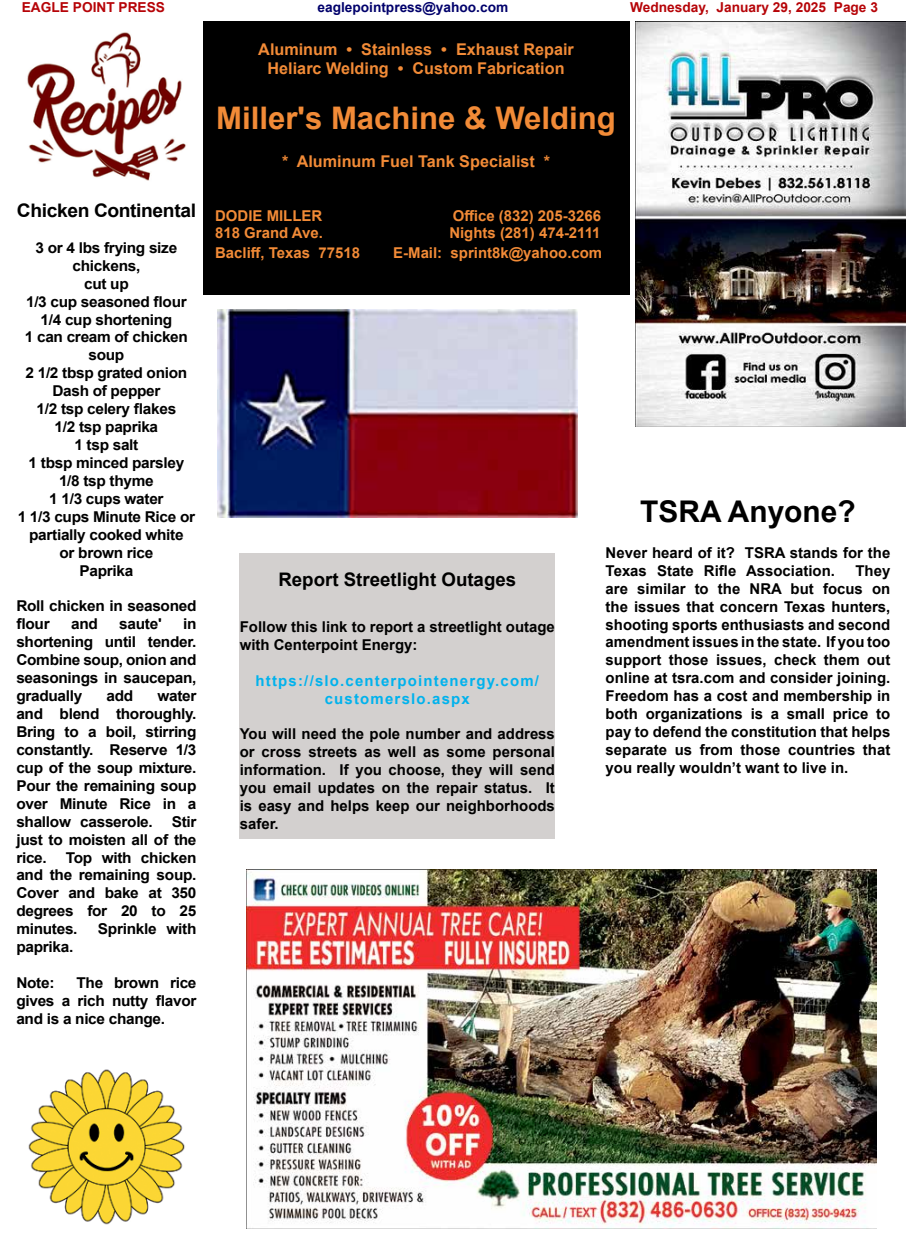
<style>
.page{position:relative;width:923px;height:1260px;background:#fff}
.page>*{position:absolute;margin:0;border:0;box-sizing:border-box;transform-origin:0 0}
.t1{font:700 31.12px "Arial";color:#f28b37}
.t2{font:700 29.88px "Arial";color:#000}
.t3{font:700 18.62px "Arial";color:#000}
.t4{font:700 18.62px "Arial";letter-spacing:-.02em;color:#000}
.t5{font:700 16.25px/19.4px "Arial";color:#f28b37;text-align:center}
.t6{font:700 15px/17.9px "Arial";letter-spacing:-.02em;color:#000;text-align:justify}
.t7{font:700 15px/17.9px "Arial";color:#000}
.t8{font:700 15px "Arial";color:#f28b37}
.t9{font:700 15px/17.9px "Arial";letter-spacing:.08em;color:#00b2ed;text-align:center}
.t10{font:700 13.75px "Arial";color:#b60408}
.t11{font:700 13.75px "Arial";color:#00006b}
</style>
<div class="page">
<img style="left:27px;top:32px;width:159px;height:149px">
<div style="left:240px;top:553px;width:315px;height:286px;background:#d3d0cf"></div>
<img style="left:635px;top:22px;width:270px;height:405px">
<div style="left:203px;top:22px;width:426px;height:273px;background:#000"></div>
<img style="left:217px;top:310px;width:360px;height:207px">
<img style="left:28px;top:1069px;width:157px;height:156px">
<img style="left:246px;top:870px;width:630px;height:358px">
<p class="t10" style="left:22px;top:-3px;width:145px">EAGLE POINT PRESS</p>
<p class="t11" style="left:317px;top:-3px;width:192px">eaglepointpress@yahoo.com</p>
<p class="t10" style="left:630px;top:-3px;width:249px">Wednesday, January 29, 2025 Page 3</p>
<p class="t4" style="left:17px;top:197px;width:181px">Chicken Continental</p>
<p class="t6" style="left:18px;top:239px;width:179px;text-align:center">3 or 4 lbs frying size chickens,<br>cut up<br>1/3 cup seasoned flour<br>1/4 cup shortening<br>1 can cream of chicken soup<br>2 1/2 tbsp grated onion<br>Dash of pepper<br>1/2 tsp celery flakes<br>1/2 tsp paprika<br>1 tsp salt<br>1 tbsp minced parsley<br>1/8 tsp thyme<br>1 1/3 cups water<br>1 1/3 cups Minute Rice or partially cooked white<br>or brown rice<br>Paprika</p>
<p class="t6" style="left:16px;top:597px;width:182px">Roll chicken in seasoned flour</p>
<p class="t6" style="left:16px;top:615px;width:182px;text-indent:167px">in shortening until tender.<br>Combine soup, onion and seasonings in saucepan, gradually</p>
<p class="t6" style="left:71px;top:615px;width:28px">and</p>
<p class="t6" style="left:119px;top:615px;width:44px">saute'</p>
<p class="t6" style="left:106px;top:687px;width:28px">add</p>
<p class="t6" style="left:16px;top:687px;width:182px;text-indent:141px">water and blend thoroughly.<br>Bring to a boil, stirring constantly. Reserve 1/3 cup of the soup mixture.<br>Pour the remaining soup over Minute Rice in a shallow casserole.</p>
<p class="t6" style="left:16px;top:813px;width:182px;text-indent:155px">Stir just to moisten all of the rice.</p>
<p class="t6" style="left:16px;top:849px;width:182px;text-indent:49px">Top with chicken and the remaining soup.<br>Cover and bake at 350 degrees for 20 to 25 minutes.</p>
<p class="t6" style="left:98px;top:920px;width:100px">Sprinkle with</p>
<p class="t6" style="left:16px;top:938px;width:58px">paprika.</p>
<p class="t6" style="left:16px;top:974px;width:40px">Note:</p>
<p class="t6" style="left:16px;top:974px;width:182px;text-indent:60px">The brown rice gives a rich nutty flavor and is a nice change.</p>
<p class="t5" style="left:258px;top:39px;width:317px">Aluminum • Stainless • Exhaust Repair<br>Heliarc Welding • Custom Fabrication</p>
<h1 class="t1" style="left:216px;top:96px;width:401px">Miller's Machine &amp; Welding</h1>
<p class="t5" style="left:282px;top:151px;width:270px">* Aluminum Fuel Tank Specialist *</p>
<p class="t8" style="left:215px;top:205px;width:109px">DODIE MILLER</p>
<p class="t8" style="left:453px;top:205px;width:150px">Office (832) 205-3266</p>
<p class="t8" style="left:215px;top:223px;width:109px">818 Grand Ave.</p>
<p class="t8" style="left:449px;top:223px;width:153px">Nights (281) 474-2111</p>
<p class="t8" style="left:215px;top:242px;width:146px">Bacliff, Texas 77518</p>
<p class="t8" style="left:393px;top:242px;width:210px">E-Mail: sprint8k@yahoo.com</p>
<p class="t3" style="left:278px;top:566px;width:239px">Report Streetlight Outages</p>
<p class="t7" style="left:240px;top:618px;width:317px">Follow this link to report a streetlight outage with Centerpoint Energy:</p>
<p class="t9" style="left:255px;top:672px;width:285px">https://slo.centerpointenergy.com/ customerslo.aspx</p>
<p class="t6" style="left:240px;top:725px;width:317px">You will need the pole number and address or cross streets as well as some personal information. If you choose, they will send you email updates on the repair status. It is easy and helps keep our neighborhoods safer.</p>
<h2 class="t2" style="left:640px;top:490px;width:217px">TSRA Anyone?</h2>
<p class="t7" style="left:605px;top:544px;width:286px">Never heard of it? TSRA stands for the<br>Texas State Rifle Association.</p>
<p class="t6" style="left:605px;top:562px;width:286px;text-indent:250px">They are similar to the NRA but focus on the issues that concern Texas hunters, shooting sports enthusiasts and second amendment issues in the state. If you too support those issues, check them out online at tsra.com and consider joining.<br>Freedom has a cost and membership in both organizations is a small price to pay to defend the constitution that helps separate us from those countries that you really wouldn’t want to live in.</p>
</div>
